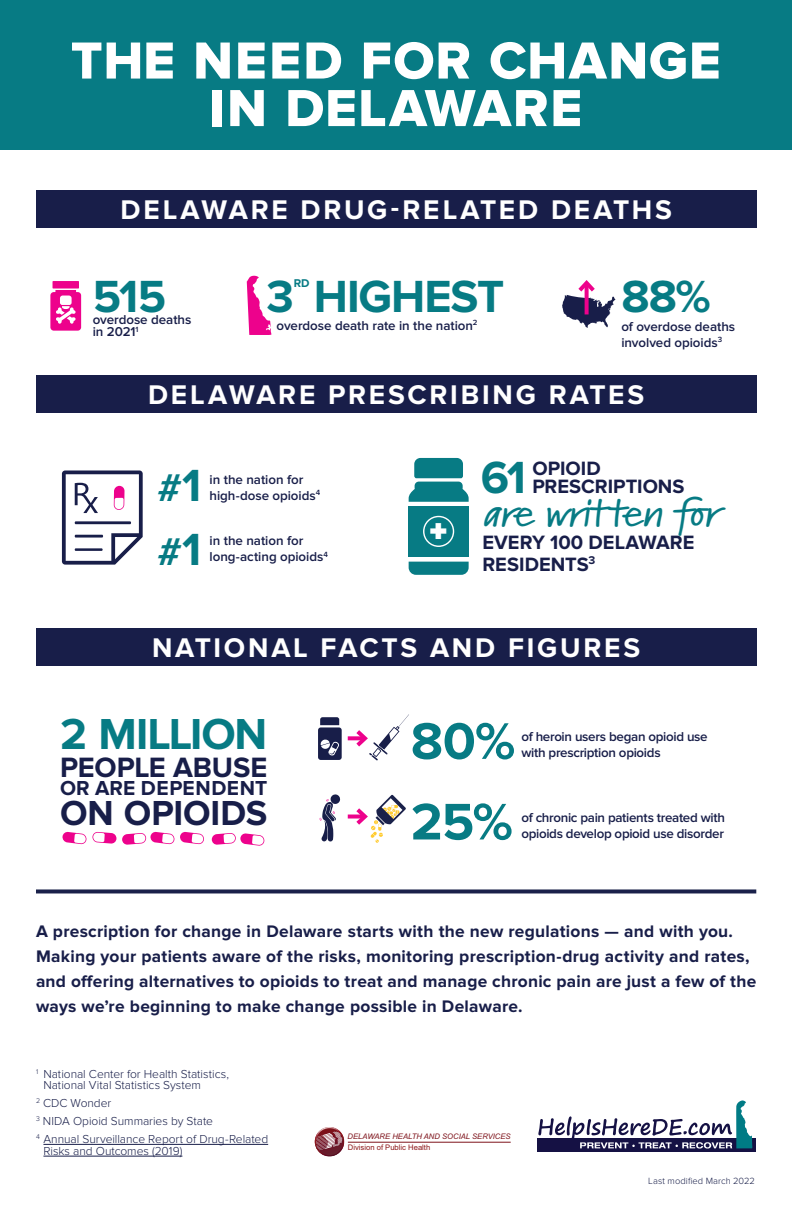
<style>
.page{position:relative;width:792px;height:1224px;background:#fff}
.page>*{position:absolute;margin:0;border:0;box-sizing:border-box;transform-origin:0 0}
.t1{font:54px/47.5px "Proxima Nova Extrabld";letter-spacing:.025em;color:#fff;text-align:center}
.t2{font:700 53.4px "Proxima Nova";color:#077b84}
.t3{font:700 46.7px "Proxima Nova";letter-spacing:-.02em;color:#077b84}
.t4{font:700 45px "Proxima Nova";letter-spacing:-.025em;color:#077b84}
.t5{font:700 40px "Proxima Nova";color:#077b84}
.t6{font:700 36px "Proxima Nova";letter-spacing:-.005em;color:#181e49}
.t7{font:600 expanded 34.7px "Kremlin Pro";letter-spacing:-.035em;color:#077b84}
.t8{font:900 31.1px "Gotham";color:#fff}
.t9{font:700 29px "Proxima Nova";letter-spacing:-.005em;color:#181e49}
.t10{font:700 28px "Proxima Nova";letter-spacing:.1em;color:#fff}
.t11{font:700 21px "Proxima Nova";letter-spacing:.02em;color:#181e49}
.t12{font:700 20px/18.7px "Proxima Nova";color:#181e49}
.t13{font:700 17.3px "Proxima Nova";letter-spacing:.015em;color:#181e49}
.t14{font:600 13.3px/16px "Proxima Nova";letter-spacing:-.015em;color:#181e49}
.t15{font:300 12px/11.7px "Proxima Nova";letter-spacing:-.005em;color:#181e49}
.t16{font:700 11.7px "Proxima Nova";color:#077b84}
.t17{font:300 9.3px "Proxima Nova";letter-spacing:.01em;color:#181e49}
.t18{font:italic 7.6px/11.4px "Arial";color:#7e131b}
.s1{font-size:46.7px}
.s2{font-style:normal;color:#8d171a}
</style>
<div class="page">
<div style="left:0;top:0;width:792px;height:150px;background:#077b84"></div>
<div style="left:36px;top:190px;width:720px;height:38px;background:#181e49"></div>
<div style="left:36px;top:376px;width:720px;height:37px;background:#181e49"></div>
<div style="left:36px;top:629px;width:720px;height:37px;background:#181e49"></div>
<svg style="left:36px;top:889px;width:720px;height:4px;background:#353b5f"></svg>
<div style="left:537px;top:1138px;width:219px;height:14px;background:#151144"></div>
<svg style="left:538px;top:1100px;width:214px;height:49px"></svg>
<img style="left:315px;top:1127px;width:29px;height:19px">
<img style="left:316px;top:1138px;width:28px;height:18px">
<hr style="left:348px;top:1142px;width:163px;height:1px;background:#7e131b">
<hr style="left:43px;top:1144px;width:225px;height:1px;background:#181e49">
<hr style="left:43px;top:1156px;width:139px;height:1px;background:#181e49">
<div style="left:53px;top:281px;width:26px;height:8px;background:#ed028c"></div>
<svg style="left:50px;top:290px;width:31px;height:41px"></svg>
<svg style="left:562px;top:280px;width:53px;height:48px"></svg>
<svg style="left:212px;top:833px;width:53px;height:13px"></svg>
<svg style="left:62px;top:832px;width:142px;height:13px"></svg>
<svg style="left:318px;top:717px;width:24px;height:43px"></svg>
<svg style="left:348px;top:736px;width:4px;height:4px"></svg>
<svg style="left:352px;top:714px;width:57px;height:47px"></svg>
<svg style="left:348px;top:815px;width:4px;height:4px"></svg>
<svg style="left:320px;top:794px;width:21px;height:47px"></svg>
<svg style="left:352px;top:795px;width:54px;height:48px"></svg>
<svg style="left:62px;top:470px;width:81px;height:95px"></svg>
<hr style="left:75px;top:548px;width:28px;height:3px;background:#181e49">
<svg style="left:247px;top:276px;width:24px;height:59px"></svg>
<div style="left:409px;top:506px;width:60px;height:51px;background:#077b84"></div>
<svg style="left:409px;top:562px;width:60px;height:13px"></svg>
<svg style="left:409px;top:458px;width:60px;height:44px"></svg>
<div style="left:423px;top:516px;width:31px;height:31px;border:1px solid #fff;border-radius:50%"></div>
<p class="t1" style="left:71px;top:38px;width:651px">THE NEED FOR CHANGE<br>IN DELAWARE</p>
<p class="t10" style="left:120px;top:193px;width:553px">DELAWARE DRUG-RELATED DEATHS</p>
<p class="t3" style="left:93px;top:270px;width:75px">515</p>
<p class="t14" style="left:93px;top:314px;width:100px;line-height:12px">overdose deaths in 2021<sup>1</sup></p>
<p class="t16" style="left:294px;top:277px;width:17px">RD</p>
<p class="t3" style="left:266px;top:269px;width:239px">3 HIGHEST</p>
<p class="t14" style="left:277px;top:318px;width:202px">overdose death rate in the nation<sup>2</sup></p>
<p class="t3" style="left:621px;top:270px;width:91px">88%</p>
<p class="t14" style="left:621px;top:319px;width:115px">of overdose deaths involved opioids<sup>3</sup></p>
<p class="t10" style="left:148px;top:379px;width:498px">DELAWARE PRESCRIBING RATES</p>
<p class="t5" style="left:158px;top:465px;width:45px">#<span class="s1">1</span></p>
<p class="t5" style="left:158px;top:528px;width:45px">#<span class="s1">1</span></p>
<p class="t14" style="left:210px;top:471px;width:112px">in the nation for high-dose opioids<sup>4</sup></p>
<p class="t14" style="left:210px;top:533px;width:120px">in the nation for long-acting opioids<sup>4</sup></p>
<p class="t8" style="left:429px;top:513px;width:21px">+</p>
<p class="t3" style="left:481px;top:451px;width:47px">61</p>
<p class="t12" style="left:532px;top:459px;width:154px">OPIOID<br>PRESCRIPTIONS</p>
<p class="t7" style="left:482px;top:489px;width:239px">are written for</p>
<p class="t12" style="left:482px;top:533px;width:214px">EVERY 100 DELAWARE</p>
<p class="t12" style="left:482px;top:555px;width:115px">RESIDENTS<sup>3</sup></p>
<p class="t10" style="left:152px;top:632px;width:490px">NATIONAL FACTS AND FIGURES</p>
<p class="t4" style="left:60px;top:709px;width:209px">2 MILLION</p>
<p class="t9" style="left:60px;top:750px;width:209px">PEOPLE ABUSE</p>
<p class="t11" style="left:60px;top:776px;width:209px">OR ARE DEPENDENT</p>
<p class="t6" style="left:60px;top:792px;width:209px">ON OPIOIDS</p>
<p class="t2" style="left:411px;top:710px;width:106px">80%</p>
<p class="t14" style="left:521px;top:728px;width:188px">of heroin users began opioid use with prescription opioids</p>
<p class="t2" style="left:411px;top:791px;width:104px">25%</p>
<p class="t14" style="left:521px;top:810px;width:205px">of chronic pain patients treated with opioids develop opioid use disorder</p>
<p class="t13" style="left:36px;top:921px;width:699px">A prescription for change in Delaware starts with the new regulations — and with you.</p>
<p class="t13" style="left:36px;top:946px;width:715px">Making your patients aware of the risks, monitoring prescription-drug activity and rates,</p>
<p class="t13" style="left:36px;top:971px;width:722px">and offering alternatives to opioids to treat and manage chronic pain are just a few of the</p>
<p class="t13" style="left:36px;top:996px;width:488px">ways we’re beginning to make change possible in Delaware.</p>
<p class="t15" style="left:43px;top:1068px;width:187px;text-indent:-7px"><sup>1</sup> National Center for Health Statistics,<br>National Vital Statistics System</p>
<p class="t15" style="left:36px;top:1097px;width:77px"><sup>2</sup> CDC Wonder</p>
<p class="t15" style="left:36px;top:1115px;width:178px"><sup>3</sup> NIDA Opioid Summaries by State</p>
<p class="t15" style="left:43px;top:1133px;width:226px;text-indent:-7px"><sup>4</sup> Annual Surveillance Report of Drug-Related<br>Risks and Outcomes (2019)</p>
<p class="t18" style="left:348px;top:1131px;width:165px">DELAWARE HEALTH AND SOCIAL SERVICES<br><span class="s2">Division of Public Health</span></p>
<p class="t17" style="left:648px;top:1175px;width:108px">Last modified March 2022</p>
</div>
